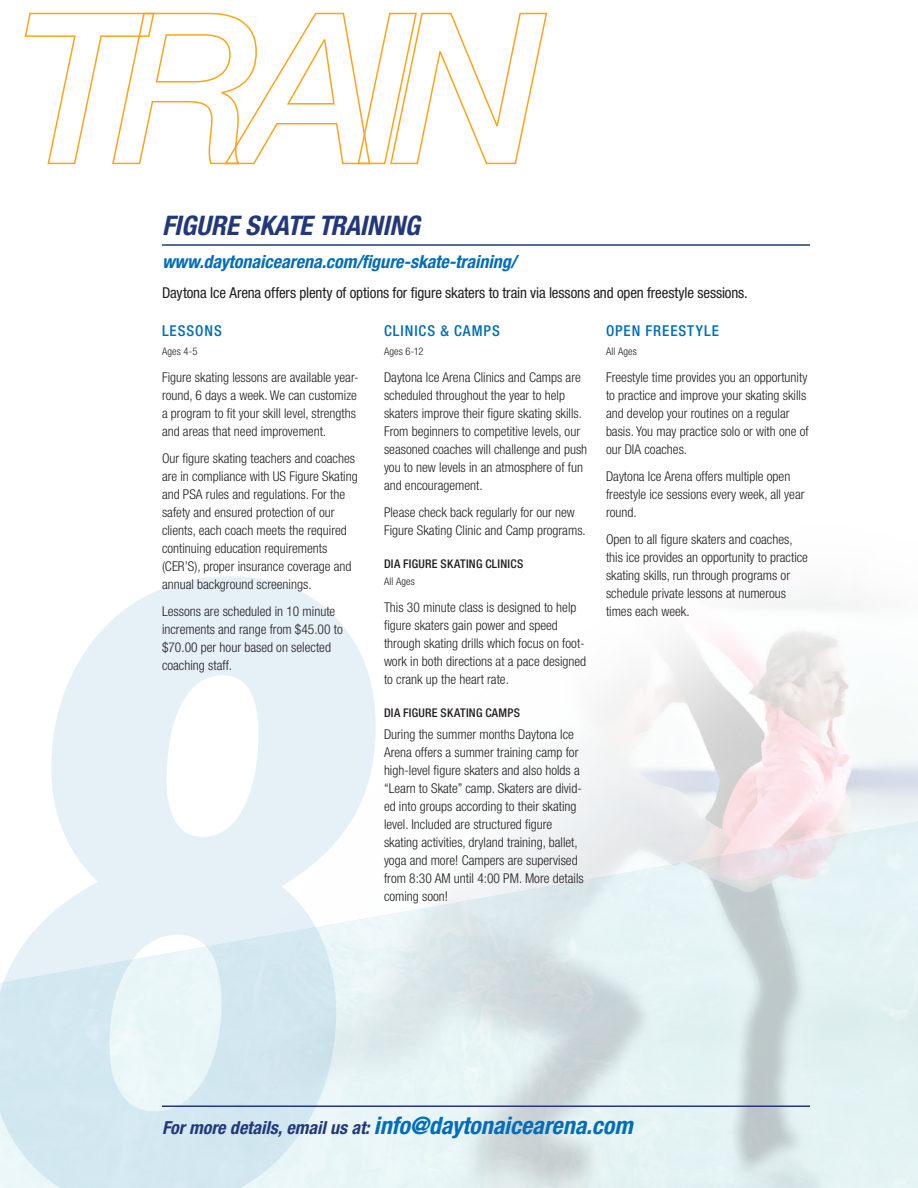
<style>
.page{position:relative;width:918px;height:1188px;background:#fff}
.page>*{position:absolute;margin:0;border:0;box-sizing:border-box;transform-origin:0 0}
.t1{font:italic 700 867px "Roboto Condensed";color:#006db7}
.t2{font:italic 700 condensed 27px "Helvetica Neue LT Std";letter-spacing:-.005em;color:#223879}
.t3{font:italic 700 condensed 18px "Helvetica Neue LT Std";color:#223879}
.t4{font:italic 700 condensed 18px "Helvetica Neue LT Std";color:#006db7}
.t5{font:condensed 15px "Helvetica Neue LT Std";letter-spacing:-.01em;color:#231f20}
.t6{font:500 condensed 15px "Helvetica Neue LT Std";letter-spacing:.065em;color:#006db7}
.t7{font:300 condensed 13.5px/18px "Helvetica Neue LT Std";color:#231f20}
.t8{font:500 condensed 12px "Helvetica Neue LT Std";letter-spacing:.02em;color:#231f20}
.t9{font:300 condensed 10.5px "Helvetica Neue LT Std";letter-spacing:.015em;color:#231f20}
.s1{font-size:24px;color:#006db7}
</style>
<div class="page">
<svg style="left:24px;top:12px;width:524px;height:153px"></svg>
<hr style="left:162px;top:244px;width:648px;height:2px;background:#223879">
<hr style="left:162px;top:1106px;width:648px;height:1px;background:#223879">
<h2 class="t2" style="left:162px;top:209px;width:259px">FIGURE SKATE TRAINING</h2>
<h3 class="t4" style="left:162px;top:251px;width:356px">www.daytonaicearena.com/figure-skate-training/</h3>
<p class="t5" style="left:162px;top:284px;width:587px">Daytona Ice Arena offers plenty of options for figure skaters to train via lessons and open freestyle sessions.</p>
<p class="t6" style="left:162px;top:322px;width:61px">LESSONS</p>
<p class="t9" style="left:162px;top:345px;width:37px">Ages 4-5</p>
<p class="t7" style="left:162px;top:368px;width:198px">Figure skating lessons are available year&shy;round, 6 days a week. We can customize a program to fit your skill level, strengths and areas that need improvement.</p>
<p class="t7" style="left:162px;top:449px;width:197px">Our figure skating teachers and coaches are in compliance with US Figure Skating and PSA rules and regulations. For the safety and ensured protection of our clients, each coach meets the required continuing education requirements (CER’S), proper insurance coverage and annual background screenings.</p>
<p class="t7" style="left:162px;top:602px;width:182px">Lessons are scheduled in 10 minute increments and range from $45.00 to $70.00 per hour based on selected coaching staff.</p>
<p class="t6" style="left:384px;top:322px;width:117px">CLINICS &amp; CAMPS</p>
<p class="t9" style="left:384px;top:345px;width:41px">Ages 6-12</p>
<p class="t7" style="left:384px;top:368px;width:205px">Daytona Ice Arena Clinics and Camps are scheduled throughout the year to help skaters improve their figure skating skills.<br>From beginners to competitive levels, our seasoned coaches will challenge and push you to new levels in an atmosphere of fun and encouragement.</p>
<p class="t7" style="left:384px;top:503px;width:203px">Please check back regularly for our new<br>Figure Skating Clinic and Camp programs.</p>
<p class="t8" style="left:384px;top:556px;width:141px">DIA FIGURE SKATING CLINICS</p>
<p class="t9" style="left:384px;top:575px;width:32px">All Ages</p>
<p class="t7" style="left:384px;top:598px;width:204px">This 30 minute class is designed to help figure skaters gain power and speed through skating drills which focus on foot&shy;work in both directions at a pace designed to crank up the heart rate.</p>
<p class="t8" style="left:384px;top:705px;width:138px">DIA FIGURE SKATING CAMPS</p>
<p class="t7" style="left:384px;top:725px;width:201px">During the summer months Daytona Ice Arena offers a summer training camp for high-level figure skaters and also holds a “Learn to Skate” camp. Skaters are divid&shy;ed into groups according to their skating level. Included are structured figure skating activities, dryland training, ballet, yoga and more! Campers are supervised from 8:30 AM until 4:00 PM. More details coming soon!</p>
<p class="t6" style="left:606px;top:322px;width:115px">OPEN FREESTYLE</p>
<p class="t9" style="left:606px;top:345px;width:32px">All Ages</p>
<p class="t7" style="left:606px;top:368px;width:204px">Freestyle time provides you an opportunity to practice and improve your skating skills and develop your routines on a regular basis. You may practice solo or with one of our DIA coaches.</p>
<p class="t7" style="left:606px;top:467px;width:200px">Daytona Ice Arena offers multiple open freestyle ice sessions every week, all year round.</p>
<p class="t7" style="left:606px;top:530px;width:204px">Open to all figure skaters and coaches, this ice provides an opportunity to practice skating skills, run through programs or schedule private lessons at numerous times each week.</p>
<h1 class="t1" style="left:-37px;top:286px;width:432px">8</h1>
<h3 class="t3" style="left:162px;top:1117px;width:472px">For more details, email us at: <span class="s1">info@daytonaicearena.com</span></h3>
</div>
